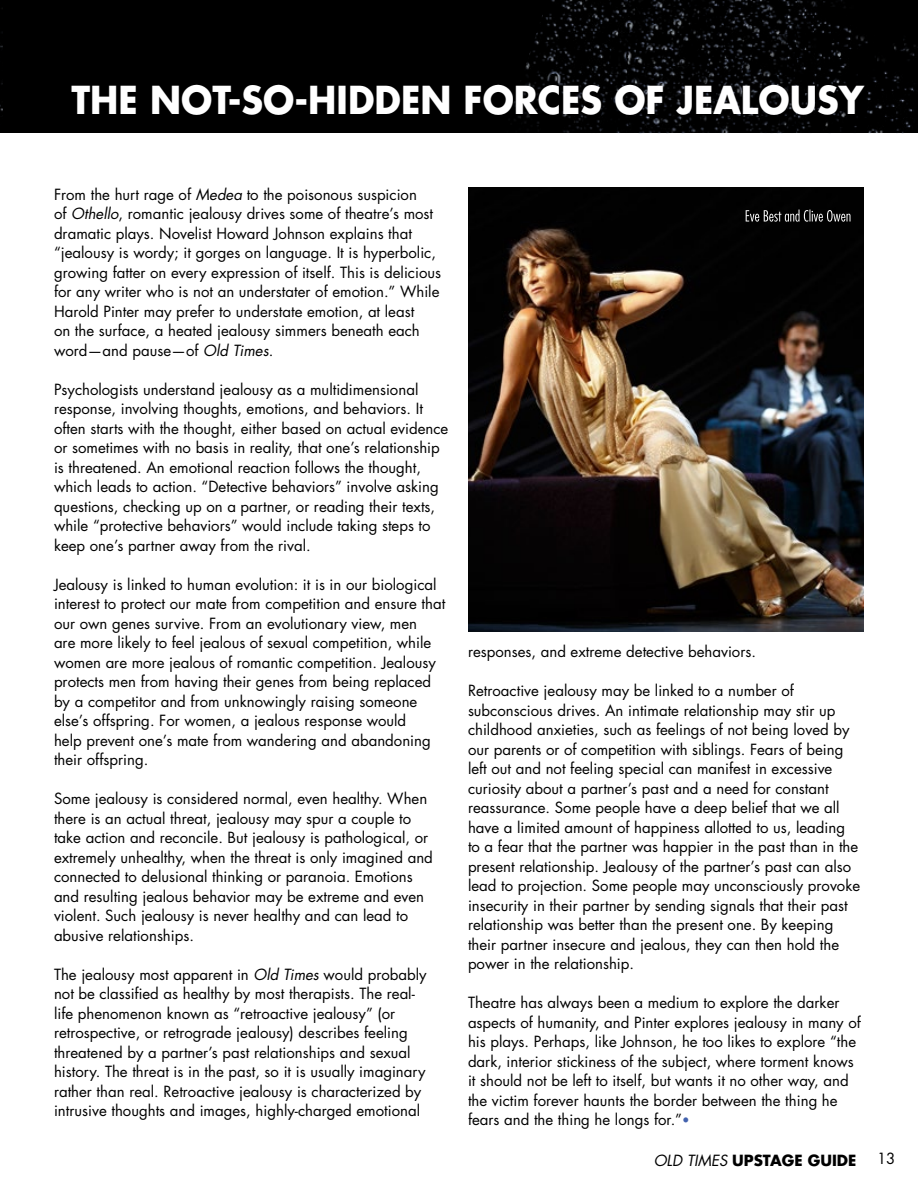
<style>
.page{position:relative;width:918px;height:1188px;background:#fff}
.page>*{position:absolute;margin:0;border:0;box-sizing:border-box;transform-origin:0 0}
.t1{font:700 37.5px "Futura Std";color:#fff;scale:.94 1}
.t2{font:15px/19.5px "Futura Std";color:#000}
.t3{font:700 15px "Futura Std";color:#000}
.s1{font-style:italic}
.s2{font-size:13.5px;color:#4262ae}
.s3{font-weight:400;font-style:italic}
</style>
<div class="page">
<div style="left:0;top:0;width:918px;height:133px;background:#000"></div>
<img style="left:0;top:45px;width:2px;height:66px">
<img style="left:513px;top:0;width:403px;height:133px">
<img style="left:468px;top:188px;width:396px;height:443px">
<svg style="left:746px;top:210px;width:105px;height:12px"></svg>
<h1 class="t1" style="left:72px;top:75px;width:845px">THE NOT-SO-HIDDEN FORCES OF JEALOUSY</h1>
<p class="t2" style="left:54px;top:185px;width:389px">From the hurt rage of <span class="s1">Medea</span> to the poisonous suspicion<br>of <span class="s1">Othello</span>, romantic jealousy drives some of theatre’s most dramatic plays. Novelist Howard Johnson explains that “jealousy is wordy; it gorges on language. It is hyperbolic, growing fatter on every expression of itself. This is delicious for any writer who is not an understater of emotion.” While Harold Pinter may prefer to understate emotion, at least<br>on the surface, a heated jealousy simmers beneath each word—and pause—of <span class="s1">Old Times</span>.</p>
<p class="t2" style="left:54px;top:380px;width:396px">Psychologists understand jealousy as a multidimensional response, involving thoughts, emotions, and behaviors. It often starts with the thought, either based on actual evidence or sometimes with no basis in reality, that one’s relationship is threatened. An emotional reaction follows the thought, which leads to action. “Detective behaviors” involve asking questions, checking up on a partner, or reading their texts, while “protective behaviors” would include taking steps to keep one’s partner away from the rival.</p>
<p class="t2" style="left:54px;top:575px;width:393px">Jealousy is linked to human evolution: it is in our biological interest to protect our mate from competition and ensure that our own genes survive. From an evolutionary view, men<br>are more likely to feel jealous of sexual competition, while women are more jealous of romantic competition. Jealousy protects men from having their genes from being replaced by a competitor and from unknowingly raising someone else’s offspring. For women, a jealous response would<br>help prevent one’s mate from wandering and abandoning their offspring.</p>
<p class="t2" style="left:54px;top:789px;width:380px">Some jealousy is considered normal, even healthy. When there is an actual threat, jealousy may spur a couple to take action and reconcile. But jealousy is pathological, or extremely unhealthy, when the threat is only imagined and connected to delusional thinking or paranoia. Emotions and resulting jealous behavior may be extreme and even violent. Such jealousy is never healthy and can lead to abusive relationships.</p>
<p class="t2" style="left:54px;top:965px;width:374px">The jealousy most apparent in <span class="s1">Old Times</span> would probably not be classified as healthy by most therapists. The real&shy;life phenomenon known as “retroactive jealousy” (or retrospective, or retrograde jealousy) describes feeling threatened by a partner’s past relationships and sexual history. The threat is in the past, so it is usually imaginary rather than real. Retroactive jealousy is characterized by intrusive thoughts and images, highly-charged emotional</p>
<p class="t2" style="left:468px;top:642px;width:290px">responses, and extreme detective behaviors.</p>
<p class="t2" style="left:468px;top:681px;width:394px">Retroactive jealousy may be linked to a number of subconscious drives. An intimate relationship may stir up childhood anxieties, such as feelings of not being loved by our parents or of competition with siblings. Fears of being left out and not feeling special can manifest in excessive curiosity about a partner’s past and a need for constant reassurance. Some people have a deep belief that we all have a limited amount of happiness allotted to us, leading to a fear that the partner was happier in the past than in the present relationship. Jealousy of the partner’s past can also lead to projection. Some people may unconsciously provoke insecurity in their partner by sending signals that their past relationship was better than the present one. By keeping their partner insecure and jealous, they can then hold the power in the relationship.</p>
<p class="t2" style="left:468px;top:993px;width:394px">Theatre has always been a medium to explore the darker aspects of humanity, and Pinter explores jealousy in many of his plays. Perhaps, like Johnson, he too likes to explore “the dark, interior stickiness of the subject, where torment knows it should not be left to itself, but wants it no other way, and the victim forever haunts the border between the thing he fears and the thing he longs for.”<span class="s2">•</span></p>
<p class="t3" style="left:654px;top:1150px;width:204px"><span class="s3">OLD TIMES</span> UPSTAGE GUIDE</p>
<p class="t2" style="left:877px;top:1149px;width:20px">13</p>
</div>
